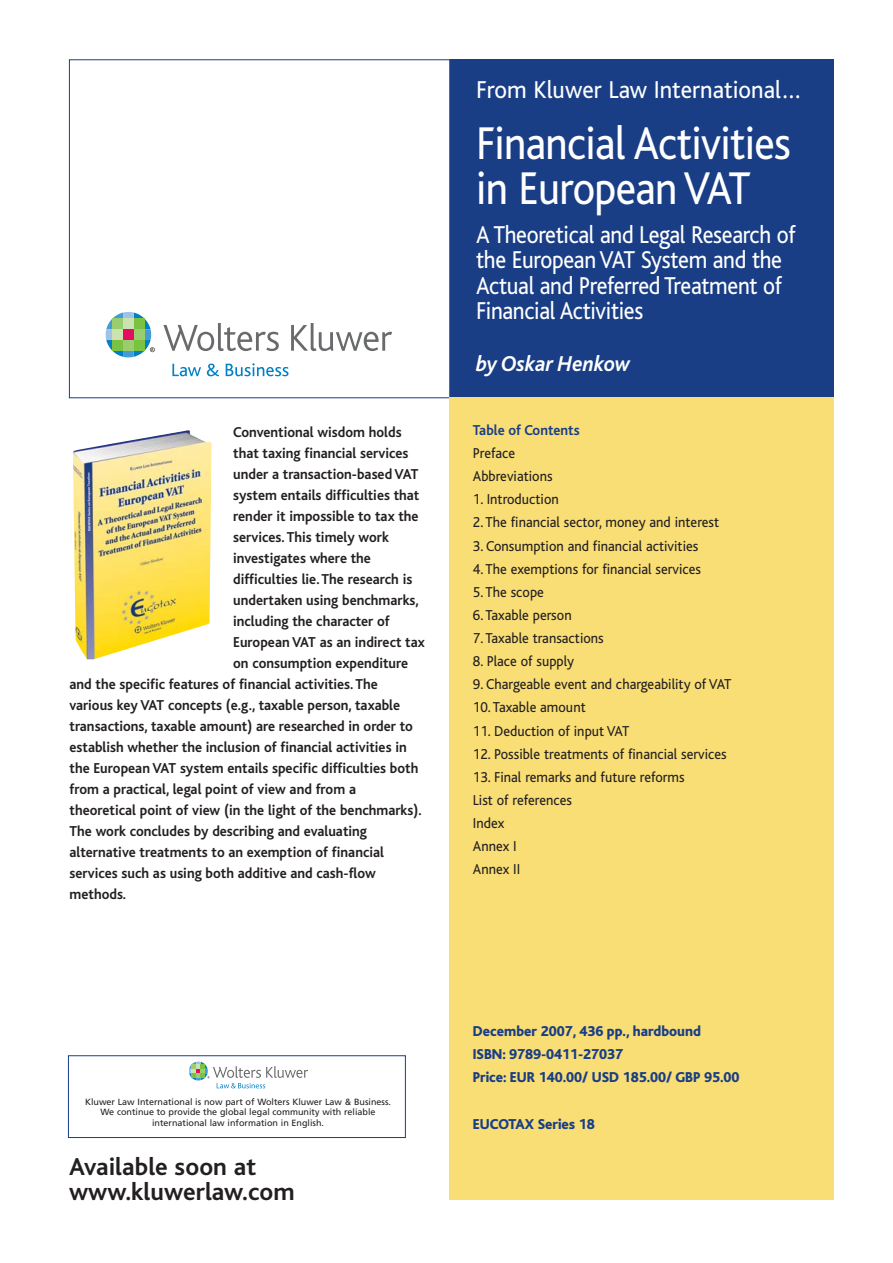
<style>
.page{position:relative;width:893px;height:1263px;background:#fff}
.page>*{position:absolute;margin:0;border:0;box-sizing:border-box;transform-origin:0 0}
.t1{font:48px/45px "Bliss";letter-spacing:-.015em;color:#fff;scale:.9 1}
.t2{font:25.5px/25.5px "Bliss";letter-spacing:-.015em;color:#fff;scale:.9 1}
.t3{font:700 25.5px/25.5px "Bliss";color:#231f20}
.t4{font:25.5px "Bliss";letter-spacing:-.015em;color:#fff;scale:.95 1}
.t5{font:italic 700 22.5px "Bliss";color:#fff;scale:.95 1}
.t6{font:700 15px "Bliss";color:#231f20;scale:.95 1}
.t7{font:15px/23.1px "Bliss";color:#231f20;scale:.95 1}
.t8{font:800 15px/23.1px "Bliss";color:#193e86;scale:.95 1}
.t9{font:700 15px "Bliss";color:#193e86;scale:.95 1}
.t10{font:9px/10.5px "Frutiger";color:#231f20;text-align:center}
</style>
<div class="page">
<div style="left:449px;top:60px;width:384px;height:338px;background:#193e86"></div>
<div style="left:449px;top:59px;width:384px;height:339px;border:1px solid #193e86"></div>
<div style="left:449px;top:398px;width:384px;height:802px;background:#f9de75"></div>
<svg style="left:163px;top:323px;width:116px;height:28px"></svg>
<svg style="left:291px;top:323px;width:101px;height:28px"></svg>
<svg style="left:172px;top:364px;width:29px;height:12px"></svg>
<svg style="left:207px;top:364px;width:12px;height:12px"></svg>
<svg style="left:226px;top:363px;width:62px;height:13px"></svg>
<svg style="left:106px;top:312px;width:49px;height:45px"></svg>
<div style="left:68px;top:1055px;width:338px;height:83px;border:1px solid #193e86"></div>
<svg style="left:189px;top:1062px;width:119px;height:26px"></svg>
<img style="left:73px;top:430px;width:138px;height:229px">
<p class="t6" style="left:233px;top:427px;width:179px">Conventional wisdom holds</p>
<p class="t6" style="left:233px;top:448px;width:186px">that taxing financial services</p>
<p class="t6" style="left:233px;top:469px;width:196px">under a transaction-based VAT</p>
<p class="t6" style="left:233px;top:490px;width:197px">system entails difficulties that</p>
<p class="t6" style="left:233px;top:511px;width:197px">render it impossible to tax the</p>
<p class="t6" style="left:233px;top:532px;width:165px">services. This timely work</p>
<p class="t6" style="left:233px;top:553px;width:146px">investigates where the</p>
<p class="t6" style="left:233px;top:574px;width:190px">difficulties lie. The research is</p>
<p class="t6" style="left:233px;top:595px;width:197px">undertaken using benchmarks,</p>
<p class="t6" style="left:233px;top:616px;width:166px">including the character of</p>
<p class="t6" style="left:233px;top:637px;width:203px">European VAT as an indirect tax</p>
<p class="t6" style="left:233px;top:658px;width:186px">on consumption expenditure</p>
<p class="t6" style="left:70px;top:679px;width:326px">and the specific features of financial activities. The</p>
<p class="t6" style="left:70px;top:700px;width:349px">various key VAT concepts (e.g., taxable person, taxable</p>
<p class="t6" style="left:70px;top:721px;width:363px">transactions, taxable amount) are researched in order to</p>
<p class="t6" style="left:70px;top:742px;width:356px">establish whether the inclusion of financial activities in</p>
<p class="t6" style="left:70px;top:763px;width:368px">the European VAT system entails specific difficulties both</p>
<p class="t6" style="left:70px;top:784px;width:303px">from a practical, legal point of view and from a</p>
<p class="t6" style="left:70px;top:805px;width:372px">theoretical point of view (in the light of the benchmarks).</p>
<p class="t6" style="left:70px;top:826px;width:315px">The work concludes by describing and evaluating</p>
<p class="t6" style="left:70px;top:847px;width:332px">alternative treatments to an exemption of financial</p>
<p class="t6" style="left:70px;top:868px;width:324px">services such as using both additive and cash-flow</p>
<p class="t6" style="left:70px;top:889px;width:61px">methods.</p>
<h2 class="t4" style="left:476px;top:80px;width:344px">From Kluwer Law International…</h2>
<h1 class="t1" style="left:476px;top:125px;width:351px">Financial Activities in European VAT</h1>
<h2 class="t2" style="left:476px;top:224px;width:356px">A Theoretical and Legal Research of the European VAT System and the<br>Actual and Preferred Treatment of<br>Financial Activities</h2>
<h3 class="t5" style="left:476px;top:355px;width:163px">by Oskar Henkow</h3>
<p class="t9" style="left:473px;top:424px;width:114px">Table of Contents</p>
<p class="t7" style="left:473px;top:443px;width:85px">Preface<br>Abbreviations</p>
<p class="t7" style="left:473px;top:489px;width:92px">1. Introduction</p>
<p class="t7" style="left:473px;top:512px;width:261px">2. The financial sector, money and interest</p>
<p class="t7" style="left:473px;top:535px;width:239px">3. Consumption and financial activities</p>
<p class="t7" style="left:473px;top:559px;width:242px">4. The exemptions for financial services</p>
<p class="t7" style="left:473px;top:582px;width:76px">5. The scope</p>
<p class="t7" style="left:473px;top:605px;width:105px">6. Taxable person</p>
<p class="t7" style="left:473px;top:628px;width:139px">7. Taxable transactions</p>
<p class="t7" style="left:473px;top:651px;width:108px">8. Place of supply</p>
<p class="t7" style="left:473px;top:674px;width:274px">9. Chargeable event and chargeability of VAT</p>
<p class="t7" style="left:473px;top:697px;width:120px">10. Taxable amount</p>
<p class="t7" style="left:473px;top:720px;width:166px">11. Deduction of input VAT</p>
<p class="t7" style="left:473px;top:744px;width:269px">12. Possible treatments of financial services</p>
<p class="t7" style="left:473px;top:767px;width:224px">13. Final remarks and future reforms<br>List of references<br>Index<br>Annex I<br>Annex II</p>
<p class="t10" style="left:85px;top:1097px;width:307px">Kluwer Law International is now part of Wolters Kluwer Law &amp; Business.<br>We continue to provide the global legal community with reliable international law information in English.</p>
<h2 class="t3" style="left:69px;top:1156px;width:227px">Available soon at www.kluwerlaw.com</h2>
<p class="t8" style="left:473px;top:1021px;width:282px">December 2007, 436 pp., hardbound<br>ISBN: 9789-0411-27037<br>Price: EUR 140.00/ USD 185.00/ GBP 95.00</p>
<p class="t8" style="left:473px;top:1114px;width:130px">EUCOTAX Series 18</p>
</div>
